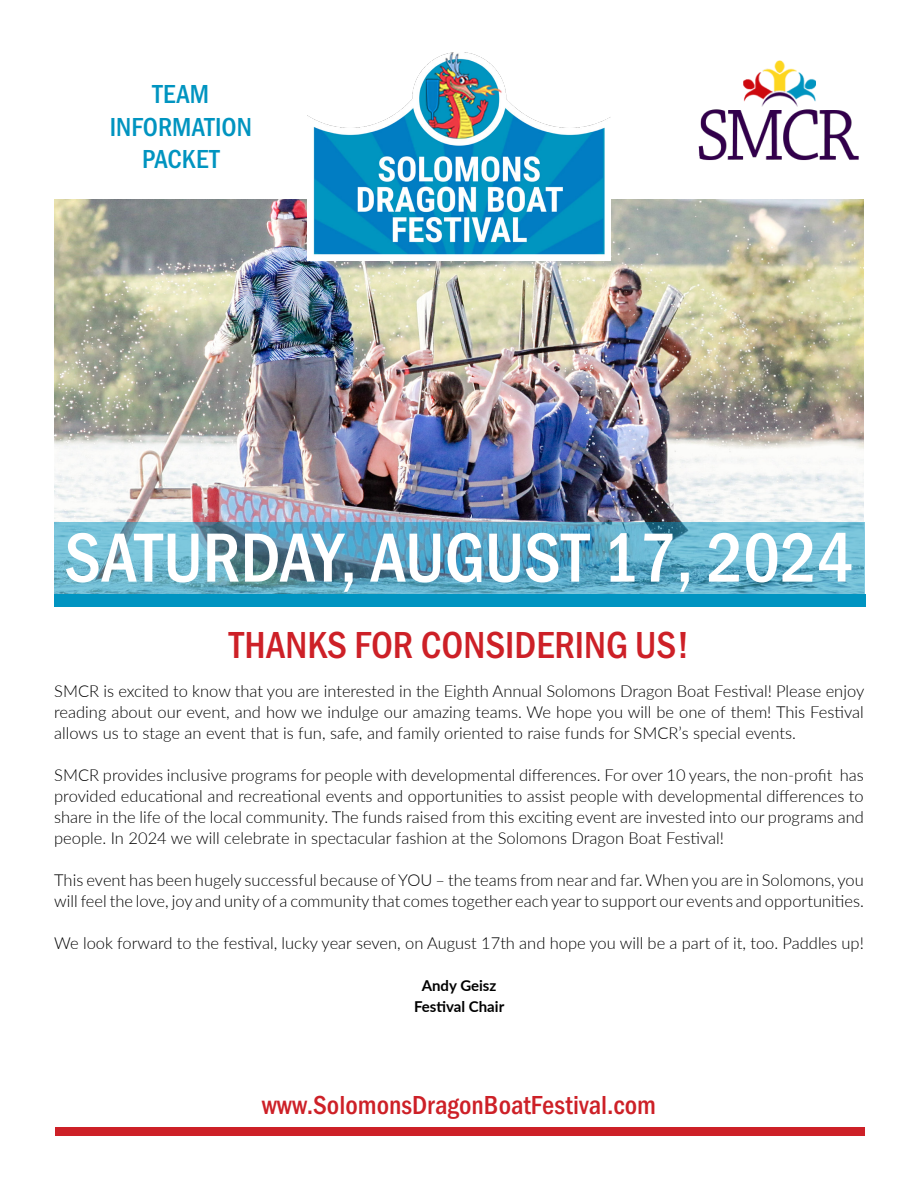
<style>
.page{position:relative;width:918px;height:1188px;background:#fff}
.page>*{position:absolute;margin:0;border:0;box-sizing:border-box;transform-origin:0 0}
.Page_Section_Title_-_Black{font:500 72px "Franklin Gothic URW Con";color:#fff}
.HEADING{font:500 39px "Franklin Gothic URW Con";color:#cd2027}
.t1{font:500 27px "Franklin Gothic URW Con";color:#cd2027}
.HEADING_4{font:500 27px "Franklin Gothic URW Con";color:#0094c0}
.t2{font:300 16.5px/21px "Lato";color:#000;text-align:justify}
.t3{font:700 15px "Lato";color:#000}
</style>
<div class="page">
<img style="left:54px;top:199px;width:810px;height:324px">
<img style="left:698px;top:60px;width:161px;height:101px">
<div style="left:54px;top:594px;width:811px;height:12px;background:#0094c1"></div>
<svg style="left:54px;top:523px;width:810px;height:71px"></svg>
<img style="left:308px;top:52px;width:302px;height:209px">
<div style="left:55px;top:1127px;width:810px;height:9px;background:#cd2027"></div>
<p class="HEADING_4" style="left:153px;top:77px;width:58px">TEAM</p>
<p class="HEADING_4" style="left:110px;top:109px;width:144px">INFORMATION</p>
<p class="HEADING_4" style="left:142px;top:141px;width:79px">PACKET</p>
<p class="Page_Section_Title_-_Black" style="left:64px;top:510px;width:791px">SATURDAY, AUGUST 17, 2024</p>
<p class="HEADING" style="left:229px;top:620px;width:462px">THANKS FOR CONSIDERING US!</p>
<p class="t2" style="left:54px;top:680px;width:812px">SMCR is excited to know that you are interested in the Eighth Annual Solomons Dragon Boat Festival! Please enjoy reading about our event, and how we indulge our amazing teams. We hope you will be one of them! This Festival allows us to stage an event that is fun, safe, and family oriented to raise funds for SMCR’s special events.</p>
<p class="t2" style="left:54px;top:764px;width:811px">SMCR provides inclusive programs for people with developmental differences. For over 10 years, the non-profit has provided educational and recreational events and opportunities to assist people with developmental differences to share in the life of the local community. The funds raised from this exciting event are invested into our programs and people. In 2024 we will celebrate in spectacular fashion at the Solomons Dragon Boat Festival!</p>
<p class="t2" style="left:54px;top:869px;width:811px">This event has been hugely successful because of YOU – the teams from near and far. When you are in Solomons, you will feel the love, joy and unity of a community that comes together each year to support our events and opportunities.</p>
<p class="t2" style="left:54px;top:932px;width:811px">We look forward to the festival, lucky year seven, on August 17th and hope you will be a part of it, too. Paddles up!</p>
<p class="t3" style="left:422px;top:974px;width:76px">Andy Geisz</p>
<p class="t3" style="left:414px;top:995px;width:92px">Festival Chair</p>
<p class="t1" style="left:262px;top:1087px;width:396px">www.SolomonsDragonBoatFestival.com</p>
</div>
